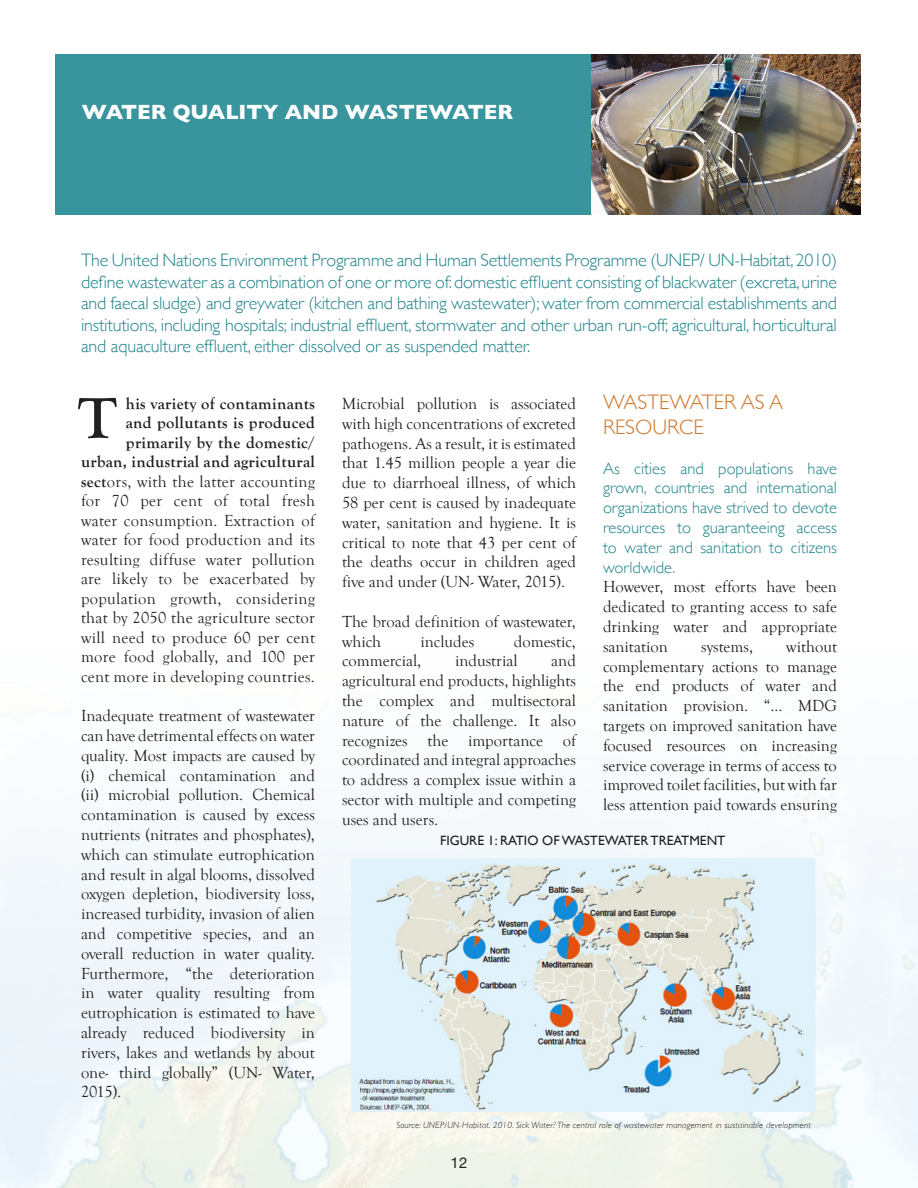
<style>
.page{position:relative;width:918px;height:1188px;background:#fff}
.page>*{position:absolute;margin:0;border:0;box-sizing:border-box;transform-origin:0 0}
.t1{font:700 60px "Goudy Old Style T";color:#231f20}
.t2{font:700 21px "Gill Sans";color:#fff}
.t3{font:300 21px/25.2px "Gill Sans";color:#cd7528}
.t4{font:300 18px/21.6px "Gill Sans";letter-spacing:-.01em;color:#20838a;text-align:justify}
.t5{font:16.5px/19.8px "Goudy Old Style T";color:#231f20;text-align:justify}
.t6{font:16.5px/19.5px "Goudy Old Style T";letter-spacing:.02em;color:#231f20;text-align:right}
.t7{font:300 16.5px/19.8px "Gill Sans";color:#20838a;text-align:justify}
.t8{font:15px "Helvetica Neue";color:#231f20}
.t9{font:13.5px "Gill Sans";color:#231f20}
.t10{font:italic 300 9px "Gill Sans";letter-spacing:.02em;color:#231f20}
.s1{font-weight:700}
</style>
<div class="page">
<img style="left:0;top:755px;width:918px;height:433px">
<div style="left:56px;top:54px;width:756px;height:160px;background:#39959d"></div>
<img style="left:591px;top:54px;width:270px;height:160px">
<img style="left:352px;top:858px;width:463px;height:253px">
<p class="t2" style="left:82px;top:95px;width:433px">WATER QUALITY AND WASTEWATER</p>
<p class="t4" style="left:81px;top:248px;width:758px">The United Nations Environment Programme and Human Settlements Programme (UNEP/ UN-Habitat, 2010) define wastewater as a combination of one or more of: domestic effluent consisting of blackwater (excreta, urine and faecal sludge) and greywater (kitchen and bathing wastewater); water from commercial establishments and institutions, including hospitals; industrial effluent, stormwater and other urban run-off; agricultural, horticultural and aquaculture effluent, either dissolved or as suspended matter.</p>
<p class="t6" style="left:81px;top:394px;width:235px"><span class="s1">his variety of contaminants<br>and pollutants is produced primarily by the domestic/ urban, industrial and agricultural sect</span>ors, with the latter accounting for 70 per cent of total fresh water consumption. Extraction of water for food production and its resulting diffuse water pollution are likely to be exacerbated by population growth, considering that by 2050 the agriculture sector will need to produce 60 per cent more food globally, and 100 per cent more in developing countries.</p>
<p class="t5" style="left:81px;top:706px;width:236px">Inadequate treatment of wastewater can have detrimental effects on water quality. Most impacts are caused by (i) chemical contamination and (ii) microbial pollution. Chemical contamination is caused by excess nutrients (nitrates and phosphates), which can stimulate eutrophication and result in algal blooms, dissolved oxygen depletion, biodiversity loss, increased turbidity, invasion of alien and competitive species, and an overall reduction in water quality.<br>Furthermore, “the deterioration in water quality resulting from eutrophication is estimated to have already reduced biodiversity in rivers, lakes and wetlands by about one- third globally” (UN- Water, 2015).</p>
<p class="t1" style="left:78px;top:385px;width:40px">T</p>
<p class="t5" style="left:342px;top:394px;width:236px">Microbial pollution is associated with high concentrations of excreted pathogens. As a result, it is estimated that 1.45 million people a year die due to diarrhoeal illness, of which 58 per cent is caused by inadequate water, sanitation and hygiene. It is critical to note that 43 per cent of the deaths occur in children aged five and under (UN- Water, 2015).</p>
<p class="t5" style="left:342px;top:612px;width:235px">The broad definition of wastewater, which</p>
<p class="t5" style="left:420px;top:632px;width:55px">includes</p>
<p class="t5" style="left:514px;top:632px;width:64px">domestic,</p>
<p class="t5" style="left:342px;top:651px;width:236px;text-indent:209px">and agricultural end products, highlights the complex and multisectoral nature of the challenge. It also recognizes the importance of coordinated and integral approaches to address a complex issue within a sector with multiple and competing uses and users.</p>
<p class="t5" style="left:342px;top:651px;width:81px">commercial,</p>
<p class="t5" style="left:455px;top:651px;width:64px">industrial</p>
<p class="t3" style="left:603px;top:388px;width:182px">WASTEWATER AS A<br>RESOURCE</p>
<p class="t7" style="left:603px;top:457px;width:236px">As cities and populations have grown, countries and international organizations have strived to devote resources to guaranteeing access to water and sanitation to citizens worldwide.</p>
<p class="t5" style="left:603px;top:577px;width:235px">However, most efforts have been dedicated to granting access to safe drinking water and appropriate sanitation</p>
<p class="t5" style="left:603px;top:637px;width:236px;text-indent:183px">without complementary actions to manage the end products of water and sanitation provision. “… MDG targets on improved sanitation have focused resources on increasing service coverage in terms of access to improved toilet facilities, but with far less attention paid towards ensuring</p>
<p class="t5" style="left:701px;top:637px;width:53px">systems,</p>
<p class="t9" style="left:440px;top:833px;width:287px">FIGURE 1: RATIO OF WASTEWATER TREATMENT</p>
<p class="t10" style="left:396px;top:1120px;width:416px">Source: UNEP/UN-Habitat. 2010. Sick Water? The central role of wastewater management in sustainable development</p>
<p class="t8" style="left:451px;top:1152px;width:18px">12</p>
</div>
